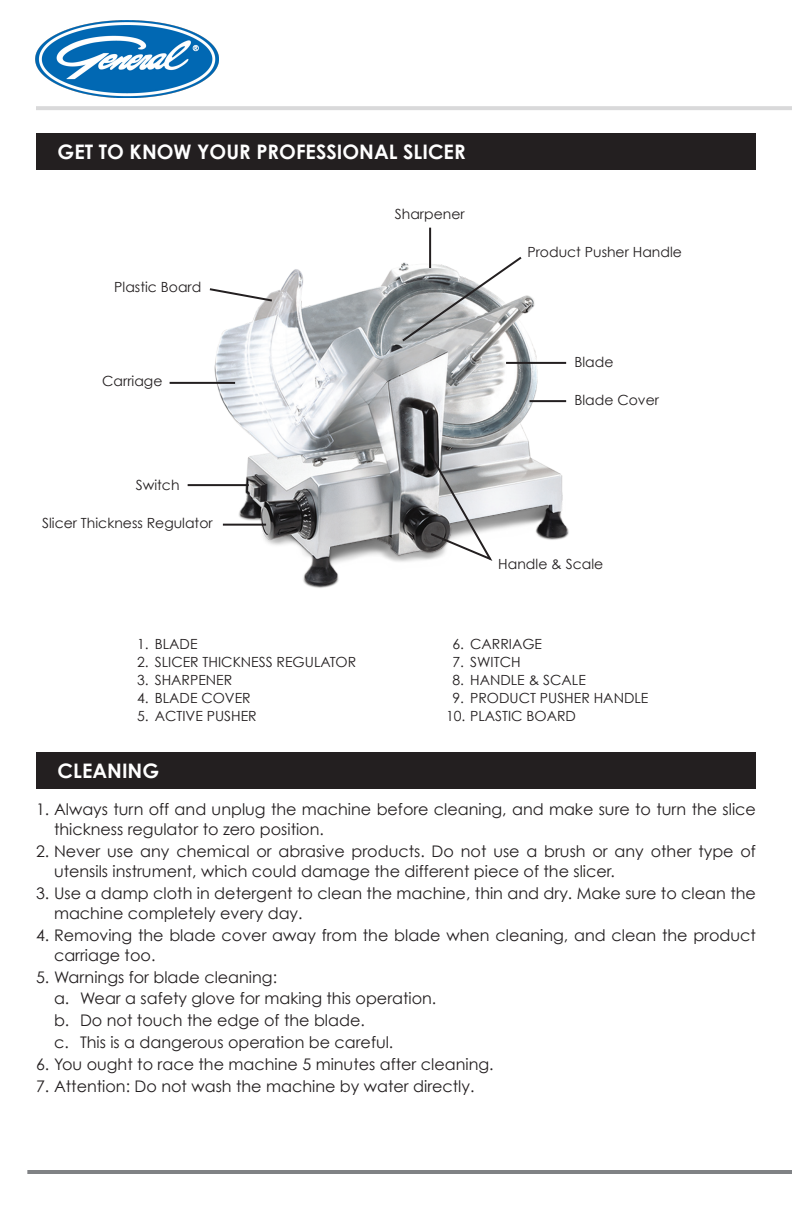
<style>
.page{position:relative;width:792px;height:1224px;background:#fff}
.page>*{position:absolute;margin:0;border:0;box-sizing:border-box;transform-origin:0 0}
.t1{font:700 20px "Century Gothic";color:#fff}
.t2{font:16px/20px "Century Gothic";color:#231f20}
.t3{font:14px "Century Gothic";color:#231f20}
</style>
<div class="page">
<hr style="left:27px;top:1170px;width:765px;height:4px;background:#808285">
<hr style="left:36px;top:106px;width:756px;height:4px;background:#d9d9da">
<div style="left:36px;top:752px;width:720px;height:36px;background:#231f20"></div>
<img style="left:203px;top:241px;width:366px;height:347px">
<div style="left:36px;top:133px;width:720px;height:36px;background:#231f20"></div>
<hr style="left:506px;top:362px;width:60px;height:2px;background:#231f20">
<hr style="left:529px;top:400px;width:37px;height:2px;background:#231f20">
<svg style="left:400px;top:255px;width:124px;height:88px"></svg>
<hr style="left:429px;top:228px;width:2px;height:40px;background:#231f20">
<svg style="left:208px;top:287px;width:66px;height:16px"></svg>
<hr style="left:188px;top:484px;width:61px;height:2px;background:#231f20">
<hr style="left:170px;top:382px;width:65px;height:2px;background:#231f20">
<svg style="left:427px;top:450px;width:68px;height:113px"></svg>
<hr style="left:223px;top:524px;width:43px;height:2px;background:#231f20">
<img style="left:35px;top:20px;width:184px;height:78px">
<p class="t1" style="left:58px;top:139px;width:410px">GET TO KNOW YOUR PROFESSIONAL SLICER</p>
<p class="t3" style="left:114px;top:279px;width:89px">Plastic Board</p>
<p class="t3" style="left:102px;top:372px;width:62px">Carriage</p>
<p class="t3" style="left:136px;top:477px;width:45px">Switch</p>
<p class="t3" style="left:42px;top:514px;width:172px">Slicer Thickness Regulator</p>
<p class="t3" style="left:137px;top:635px;width:62px">1. BLADE</p>
<p class="t3" style="left:137px;top:653px;width:221px">2. SLICER THICKNESS REGULATOR</p>
<p class="t3" style="left:137px;top:671px;width:97px">3. SHARPENER</p>
<p class="t3" style="left:137px;top:689px;width:115px">4. BLADE COVER</p>
<p class="t3" style="left:137px;top:707px;width:121px">5. ACTIVE PUSHER</p>
<p class="t3" style="left:395px;top:205px;width:71px">Sharpener</p>
<p class="t3" style="left:527px;top:244px;width:156px">Product Pusher Handle</p>
<p class="t3" style="left:574px;top:353px;width:41px">Blade</p>
<p class="t3" style="left:574px;top:392px;width:86px">Blade Cover</p>
<p class="t3" style="left:498px;top:556px;width:107px">Handle &amp; Scale</p>
<p class="t3" style="left:452px;top:635px;width:91px">6. CARRIAGE</p>
<p class="t3" style="left:452px;top:653px;width:70px">7. SWITCH</p>
<p class="t3" style="left:452px;top:671px;width:135px">8. HANDLE &amp; SCALE</p>
<p class="t3" style="left:452px;top:689px;width:197px">9. PRODUCT PUSHER HANDLE</p>
<p class="t3" style="left:446px;top:707px;width:131px">10. PLASTIC BOARD</p>
<p class="t1" style="left:58px;top:758px;width:103px">CLEANING</p>
<p class="t2" style="left:54px;top:799px;width:704px;text-indent:-18px">1. Always turn off and unplug the machine before cleaning, and make sure to turn the slice thickness regulator to zero position.</p>
<p class="t2" style="left:54px;top:841px;width:704px;text-indent:-18px">2. Never use any chemical or abrasive products. Do not use a brush or any other type of utensils instrument, which could damage the different piece of the slicer.</p>
<p class="t2" style="left:54px;top:883px;width:703px;text-indent:-18px">3. Use a damp cloth in detergent to clean the machine, thin and dry. Make sure to clean the machine completely every day.</p>
<p class="t2" style="left:54px;top:925px;width:704px;text-indent:-18px">4. Removing the blade cover away from the blade when cleaning, and clean the product carriage too.</p>
<p class="t2" style="left:36px;top:967px;width:243px">5. Warnings for blade cleaning:</p>
<p class="t2" style="left:54px;top:988px;width:384px">a. Wear a safety glove for making this operation.</p>
<p class="t2" style="left:54px;top:1010px;width:312px">b. Do not touch the edge of the blade.</p>
<p class="t2" style="left:54px;top:1032px;width:341px">c. This is a dangerous operation be careful.</p>
<p class="t2" style="left:36px;top:1054px;width:459px">6. You ought to race the machine 5 minutes after cleaning.</p>
<p class="t2" style="left:36px;top:1076px;width:440px">7. Attention: Do not wash the machine by water directly.</p>
</div>
